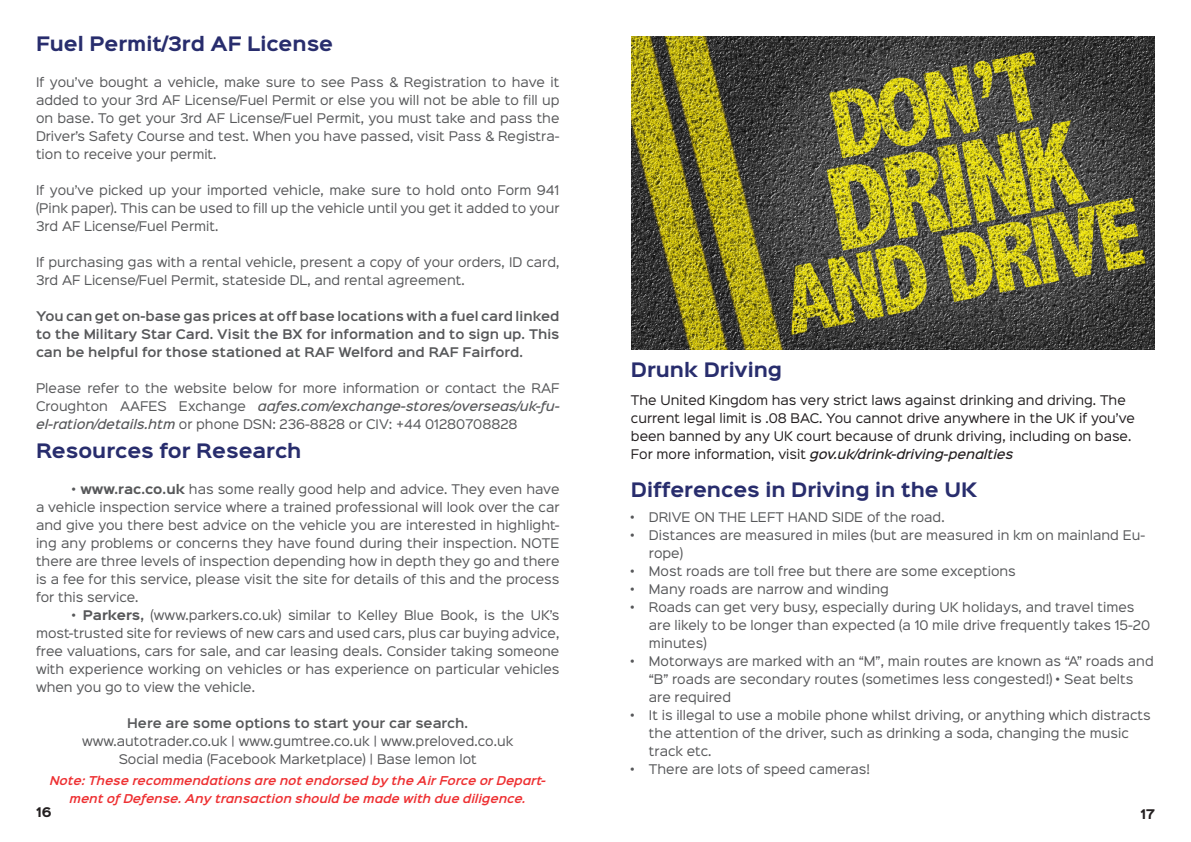
<style>
.page{position:relative;width:1191px;height:842px;background:#fff}
.page>*{position:absolute;margin:0;border:0;box-sizing:border-box;transform-origin:0 0}
.Subtitle{font:700 18px "Sinkin Sans 700";color:#282d6d}
.Text_area{font:12px/18px "Sinkin Sans 400";color:#57585a;text-align:justify}
.Text_White{font:12px/18px "Sinkin Sans 400";color:#231f20}
.Text_area-2{font:600 12px/18px "Sinkin Sans 600";color:#57585a;text-align:justify}
.Text_Content{font:700 12px "Sinkin Sans 700";color:#231f20}
.Text_Bold{font:italic 600 11px/18px "Sinkin Sans 600";color:#ee3032;text-align:center}
.s1{font-family:"Sinkin Sans 500";font-weight:500;font-style:italic}
.s2{font-family:"Sinkin Sans 700";font-weight:700}
</style>
<div class="page">
<img style="left:631px;top:36px;width:524px;height:313px">
<p class="Subtitle" style="left:36px;top:34px;width:299px">Fuel Permit/3rd AF License</p>
<p class="Text_area" style="left:36px;top:72px;width:525px">If you’ve bought a vehicle, make sure to see Pass &amp; Registration to have it added to your 3rd AF License/Fuel Permit or else you will not be able to fill up on base. To get your 3rd AF License/Fuel Permit, you must take and pass the Driver’s Safety Course and test. When you have passed, visit Pass &amp; Registra&shy;tion to receive your permit.</p>
<p class="Text_area" style="left:36px;top:180px;width:525px">If you’ve picked up your imported vehicle, make sure to hold onto Form 941 (Pink paper). This can be used to fill up the vehicle until you get it added to your 3rd AF License/Fuel Permit.</p>
<p class="Text_area" style="left:36px;top:252px;width:525px">If purchasing gas with a rental vehicle, present a copy of your orders, ID card,<br>3rd AF License/Fuel Permit, stateside DL, and rental agreement.</p>
<p class="Text_area-2" style="left:36px;top:306px;width:525px">You can get on-base gas prices at off base locations with a fuel card linked to the Military Star Card. Visit the BX for information and to sign up. This can be helpful for those stationed at RAF Welford and RAF Fairford.</p>
<p class="Text_area" style="left:36px;top:378px;width:525px">Please refer to the website below for more information or contact the RAF Croughton AAFES Exchange <span class="s1">aafes.com/exchange-stores/overseas/uk-fu&shy;el-ration/details.htm</span> or phone DSN: 236-8828 or CIV: +44 01280708828</p>
<p class="Subtitle" style="left:631px;top:361px;width:153px">Drunk Driving</p>
<p class="Text_White" style="left:631px;top:390px;width:505px">The United Kingdom has very strict laws against drinking and driving. The current legal limit is .08 BAC. You cannot drive anywhere in the UK if you’ve been banned by any UK court because of drunk driving, including on base.<br>For more information, visit <span class="s1">gov.uk/drink-driving-penalties</span></p>
<p class="Subtitle" style="left:36px;top:441px;width:267px">Resources for Research</p>
<p class="Text_area" style="left:36px;top:479px;width:525px;text-indent:36px">• <span class="s2">www.rac.co.uk</span> has some really good help and advice. They even have a vehicle inspection service where a trained professional will look over the car and give you there best advice on the vehicle you are interested in highlight&shy;ing any problems or concerns they have found during their inspection. NOTE there are three levels of inspection depending how in depth they go and there is a fee for this service, please visit the site for details of this and the process for this service.</p>
<p class="Text_area" style="left:36px;top:605px;width:525px;text-indent:36px">• <span class="s2">Parkers,</span> (www.parkers.co.uk) similar to Kelley Blue Book, is the UK’s most-trusted site for reviews of new cars and used cars, plus car buying advice, free valuations, cars for sale, and car leasing deals. Consider taking someone with experience working on vehicles or has experience on particular vehicles when you go to view the vehicle.</p>
<p class="Text_area-2" style="left:127px;top:713px;width:342px">Here are some options to start your car search.</p>
<p class="Text_area" style="left:82px;top:731px;width:433px">www.autotrader.co.uk | www.gumtree.co.uk | www.preloved.co.uk</p>
<p class="Text_area" style="left:119px;top:749px;width:360px">Social media (Facebook Marketplace) | Base lemon lot</p>
<p class="Text_Bold" style="left:50px;top:771px;width:497px">Note: These recommendations are not endorsed by the Air Force or Depart&shy;ment of Defense. Any transaction should be made with due diligence.</p>
<p class="Subtitle" style="left:631px;top:480px;width:348px">Differences in Driving in the UK</p>
<p class="Text_area" style="left:631px;top:507px;width:315px">• DRIVE ON THE LEFT HAND SIDE of the road.</p>
<p class="Text_area" style="left:649px;top:525px;width:498px;text-indent:-18px">• Distances are measured in miles (but are measured in km on mainland Eu&shy;rope)</p>
<p class="Text_area" style="left:631px;top:561px;width:386px">• Most roads are toll free but there are some exceptions</p>
<p class="Text_area" style="left:631px;top:579px;width:259px">• Many roads are narrow and winding</p>
<p class="Text_area" style="left:649px;top:597px;width:503px;text-align:left;text-indent:-18px">• Roads can get very busy, especially during UK holidays, and travel times are likely to be longer than expected (a 10 mile drive frequently takes 15-20 minutes)</p>
<p class="Text_area" style="left:649px;top:651px;width:506px;text-align:left;text-indent:-18px">• Motorways are marked with an “M”, main routes are known as “A” roads and “B” roads are secondary routes (sometimes less congested!) • Seat belts are required</p>
<p class="Text_area" style="left:649px;top:705px;width:503px;text-align:left;text-indent:-18px">• It is illegal to use a mobile phone whilst driving, or anything which distracts the attention of the driver, such as drinking a soda, changing the music track etc.</p>
<p class="Text_area" style="left:631px;top:759px;width:241px">• There are lots of speed cameras!</p>
<p class="Text_Content" style="left:36px;top:806px;width:17px">16</p>
<p class="Text_Content" style="left:1140px;top:808px;width:16px">17</p>
</div>
